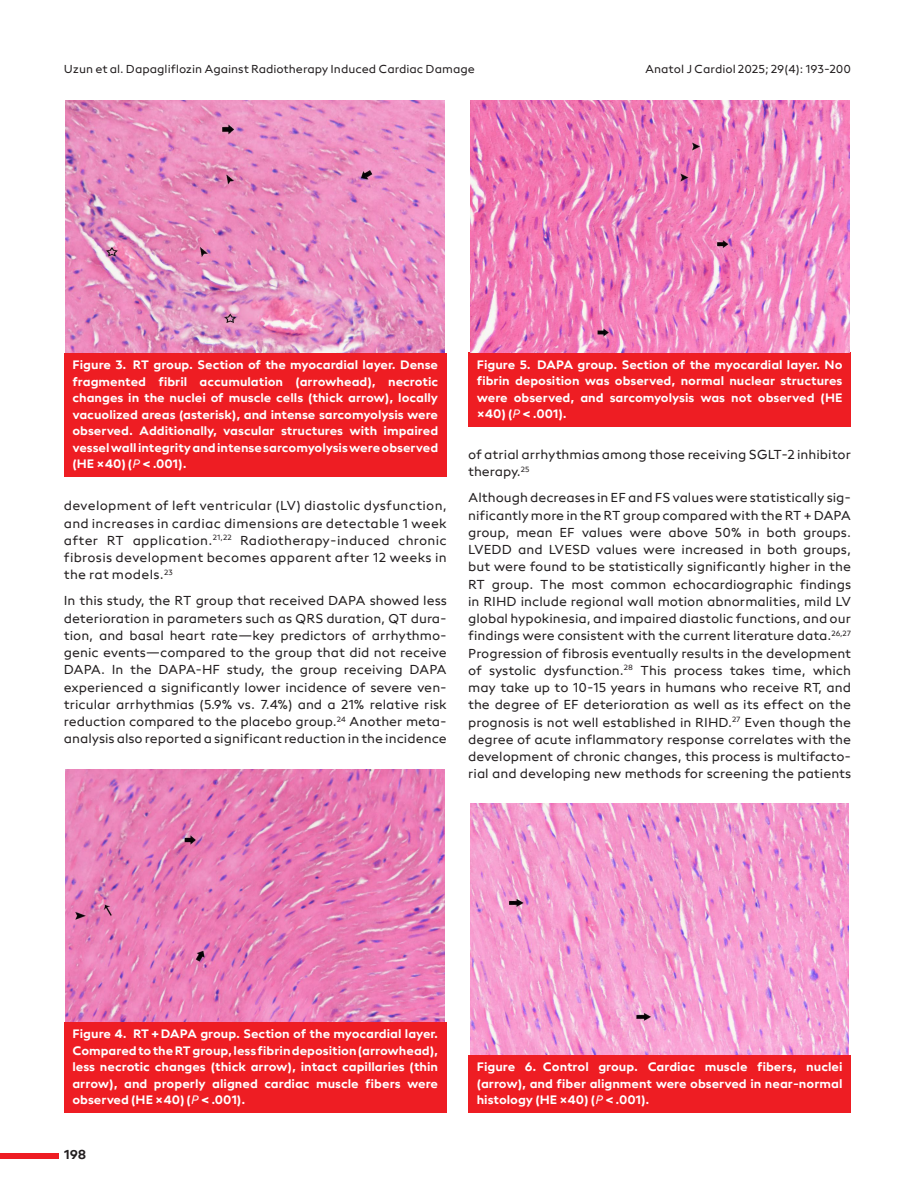
<style>
.page{position:relative;width:915px;height:1191px;background:#fff}
.page>*{position:absolute;margin:0;border:0;box-sizing:border-box;transform-origin:0 0}
.t1{font:13.5px/17.2px "neue Radial A Regular";color:#231f20;text-align:justify}
.t2{font:13.5px "neue Radial A Bold";color:#231f20}
.t3{font:12.75px/16.5px "neue Radial A Bold";color:#fff;text-align:justify}
.t4{font:12px "neue Radial A Regular";color:#231f20}
.s1{font-family:"neue Radial A Regular";font-style:italic}
</style>
<div class="page">
<div style="left:0;top:1152px;width:58px;height:6px;background:#ee1d23"></div>
<div style="left:64px;top:353px;width:382px;height:123px;background:#ee1d23"></div>
<img style="left:66px;top:101px;width:378px;height:252px">
<div style="left:64px;top:1021px;width:382px;height:91px;background:#ee1d23"></div>
<img style="left:66px;top:770px;width:378px;height:251px">
<div style="left:468px;top:352px;width:382px;height:75px;background:#ee1d23"></div>
<img style="left:470px;top:101px;width:378px;height:251px">
<div style="left:468px;top:1054px;width:382px;height:58px;background:#ee1d23"></div>
<img style="left:470px;top:803px;width:378px;height:251px">
<p class="t4" style="left:64px;top:61px;width:412px">Uzun et al. Dapagliflozin Against Radiotherapy Induced Cardiac Damage</p>
<p class="t4" style="left:645px;top:61px;width:207px">Anatol J Cardiol 2025; 29(4): 193-200</p>
<p class="t3" style="left:72px;top:356px;width:367px">Figure 3. RT group. Section of the myocardial layer. Dense fragmented fibril accumulation (arrowhead), necrotic changes in the nuclei of muscle cells (thick arrow), locally vacuolized areas (asterisk), and intense sarcomyolysis were observed. Additionally, vascular structures with impaired vessel wall integrity and intense sarcomyolysis were observed (HE ×40) (<span class="s1">P</span> &lt; .001).</p>
<p class="t1" style="left:64px;top:497px;width:384px">development of left ventricular (LV) diastolic dysfunction, and increases in cardiac dimensions are detectable 1 week after RT application.<sup>21,22</sup> Radiotherapy-induced chronic fibrosis development becomes apparent after 12 weeks in the rat models.<sup>23</sup></p>
<p class="t1" style="left:64px;top:592px;width:384px">In this study, the RT group that received DAPA showed less deterioration in parameters such as QRS duration, QT dura&shy;tion, and basal heart rate—key predictors of arrhythmo&shy;genic events—compared to the group that did not receive DAPA. In the DAPA-HF study, the group receiving DAPA experienced a significantly lower incidence of severe ven&shy;tricular arrhythmias (5.9% vs. 7.4%) and a 21% relative risk reduction compared to the placebo group.<sup>24</sup> Another meta&shy;analysis also reported a significant reduction in the incidence</p>
<p class="t3" style="left:476px;top:356px;width:367px">Figure 5. DAPA group. Section of the myocardial layer. No fibrin deposition was observed, normal nuclear structures were observed, and sarcomyolysis was not observed (HE ×40) (<span class="s1">P</span> &lt; .001).</p>
<p class="t1" style="left:468px;top:446px;width:384px">of atrial arrhythmias among those receiving SGLT-2 inhibitor therapy.<sup>25</sup></p>
<p class="t1" style="left:468px;top:489px;width:384px">Although decreases in EF and FS values were statistically sig&shy;nificantly more in the RT group compared with the RT+DAPA group, mean EF values were above 50% in both groups.<br>LVEDD and LVESD values were increased in both groups, but were found to be statistically significantly higher in the RT group. The most common echocardiographic findings in RIHD include regional wall motion abnormalities, mild LV global hypokinesia, and impaired diastolic functions, and our findings were consistent with the current literature data.<sup>26,27<br></sup>Progression of fibrosis eventually results in the development of systolic dysfunction.<sup>28</sup> This process takes time, which may take up to 10-15 years in humans who receive RT, and the degree of EF deterioration as well as its effect on the prognosis is not well established in RIHD.<sup>27</sup> Even though the degree of acute inflammatory response correlates with the development of chronic changes, this process is multifacto&shy;rial and developing new methods for screening the patients</p>
<p class="t3" style="left:72px;top:1025px;width:367px">Figure 4. RT+DAPA group. Section of the myocardial layer.<br>Compared to the RT group, less fibrin deposition (arrowhead), less necrotic changes (thick arrow), intact capillaries (thin arrow), and properly aligned cardiac muscle fibers were observed (HE ×40) (<span class="s1">P</span> &lt; .001).</p>
<p class="t2" style="left:64px;top:1146px;width:24px">198</p>
<p class="t3" style="left:476px;top:1058px;width:367px">Figure 6. Control group. Cardiac muscle fibers, nuclei (arrow), and fiber alignment were observed in near-normal histology (HE ×40) (<span class="s1">P</span> &lt; .001).</p>
</div>
